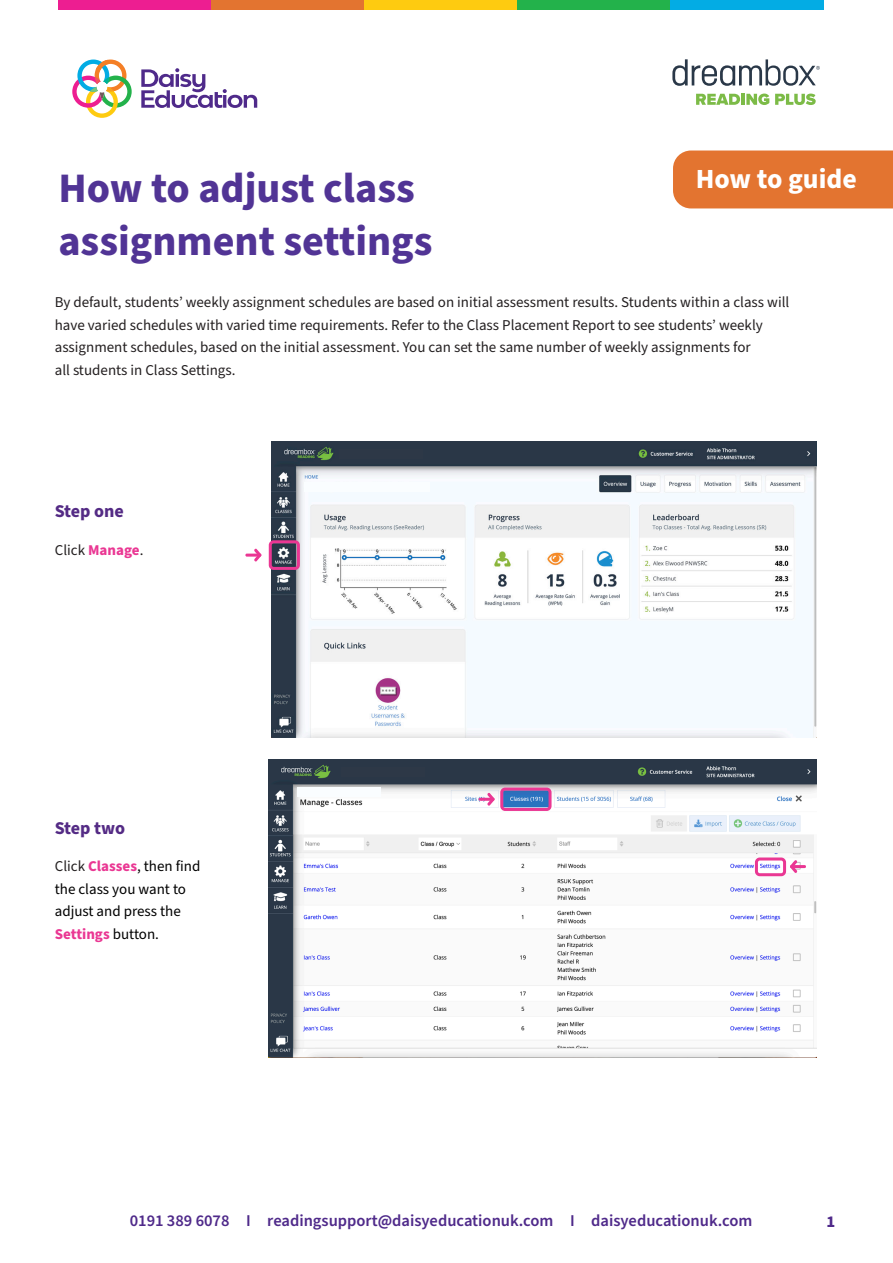
<style>
.page{position:relative;width:893px;height:1263px;background:#fff}
.page>*{position:absolute;margin:0;border:0;box-sizing:border-box;transform-origin:0 0}
.t1{font:700 42px "Source Sans Pro";color:#513495}
.t2{font:700 27.75px "Source Sans Pro";color:#fff}
.t3{font:700 18px "Source Sans Pro";letter-spacing:-.005em;color:#542b85}
.t4{font:600 16.5px "Source Sans Pro";color:#4f2a8a}
.t5{font:700 16.5px "Source Sans Pro";color:#4f2a8a}
.t6{font:15px/22.5px "Source Sans Pro";color:#231f20}
.t7{font:15px/22.5px "Source Sans Pro";color:#000}
.s1{font-weight:700;color:#ea3793}
.s2{color:#231f20}
</style>
<div class="page">
<img style="left:271px;top:442px;width:546px;height:295px">
<div style="left:269px;top:540px;width:31px;height:30px;border:3px solid #ea3793;border-radius:3px"></div>
<svg style="left:245px;top:548px;width:17px;height:14px"></svg>
<img style="left:269px;top:760px;width:548px;height:297px">
<div style="left:500px;top:787px;width:52px;height:24px;border:3px solid #ea3793;border-radius:3px"></div>
<div style="left:755px;top:857px;width:31px;height:19px;border:3px solid #ea3793;border-radius:3px"></div>
<svg style="left:478px;top:792px;width:17px;height:15px"></svg>
<svg style="left:789px;top:859px;width:17px;height:15px"></svg>
<div style="left:58px;top:0;width:153px;height:10px;background:#ed1e91"></div>
<div style="left:211px;top:0;width:154px;height:10px;background:#e37430"></div>
<div style="left:365px;top:0;width:153px;height:10px;background:#fecb10"></div>
<div style="left:518px;top:0;width:153px;height:10px;background:#23b24b"></div>
<div style="left:671px;top:0;width:153px;height:10px;background:#03ace4"></div>
<svg style="left:141px;top:68px;width:116px;height:40px"></svg>
<svg style="left:72px;top:60px;width:60px;height:58px"></svg>
<svg style="left:696px;top:94px;width:44px;height:11px"></svg>
<hr style="left:741px;top:94px;width:4px;height:11px;background:#7cbb47">
<svg style="left:746px;top:94px;width:23px;height:11px"></svg>
<svg style="left:775px;top:94px;width:41px;height:11px"></svg>
<svg style="left:672px;top:59px;width:148px;height:27px"></svg>
<div style="left:673px;top:150px;width:220px;height:58px;background:#e37430"></div>
<div style="left:340px;top:449px;width:83px;height:9px;background:#2d3847"></div>
<div style="left:341px;top:767px;width:83px;height:10px;background:#2d3847"></div>
<div style="left:304px;top:482px;width:125px;height:10px;background:#fafdff"></div>
<div style="left:297px;top:787px;width:83px;height:10px;background:#fafdff"></div>
<p class="t1" style="left:58px;top:160px;width:358px">How to adjust class</p>
<p class="t1" style="left:58px;top:212px;width:376px">assignment settings</p>
<p class="t2" style="left:696px;top:159px;width:163px">How to guide</p>
<p class="t6" style="left:55px;top:291px;width:736px">By default, students’ weekly assignment schedules are based on initial assessment results. Students within a class will have varied schedules with varied time requirements. Refer to the Class Placement Report to see students’ weekly</p>
<p class="t6" style="left:55px;top:336px;width:697px">assignment schedules, based on the initial assessment. You can set the same number of weekly assignments for</p>
<p class="t6" style="left:55px;top:359px;width:182px">all students in Class Settings.</p>
<p class="t3" style="left:55px;top:499px;width:71px">Step one</p>
<p class="t6" style="left:55px;top:539px;width:90px">Click <span class="s1">Manage</span>.</p>
<p class="t3" style="left:55px;top:815px;width:72px">Step two</p>
<p class="t7" style="left:55px;top:855px;width:147px"><span class="s2">Click</span> <span class="s1">Classes</span>, then find the class you want to adjust and press the<br><span class="s1">Settings</span> button.</p>
<p class="t4" style="left:130px;top:1209px;width:624px">0191 389 6078 I readingsupport@daisyeducationuk.com I daisyeducationuk.com</p>
<p class="t5" style="left:826px;top:1210px;width:10px">1</p>
</div>
